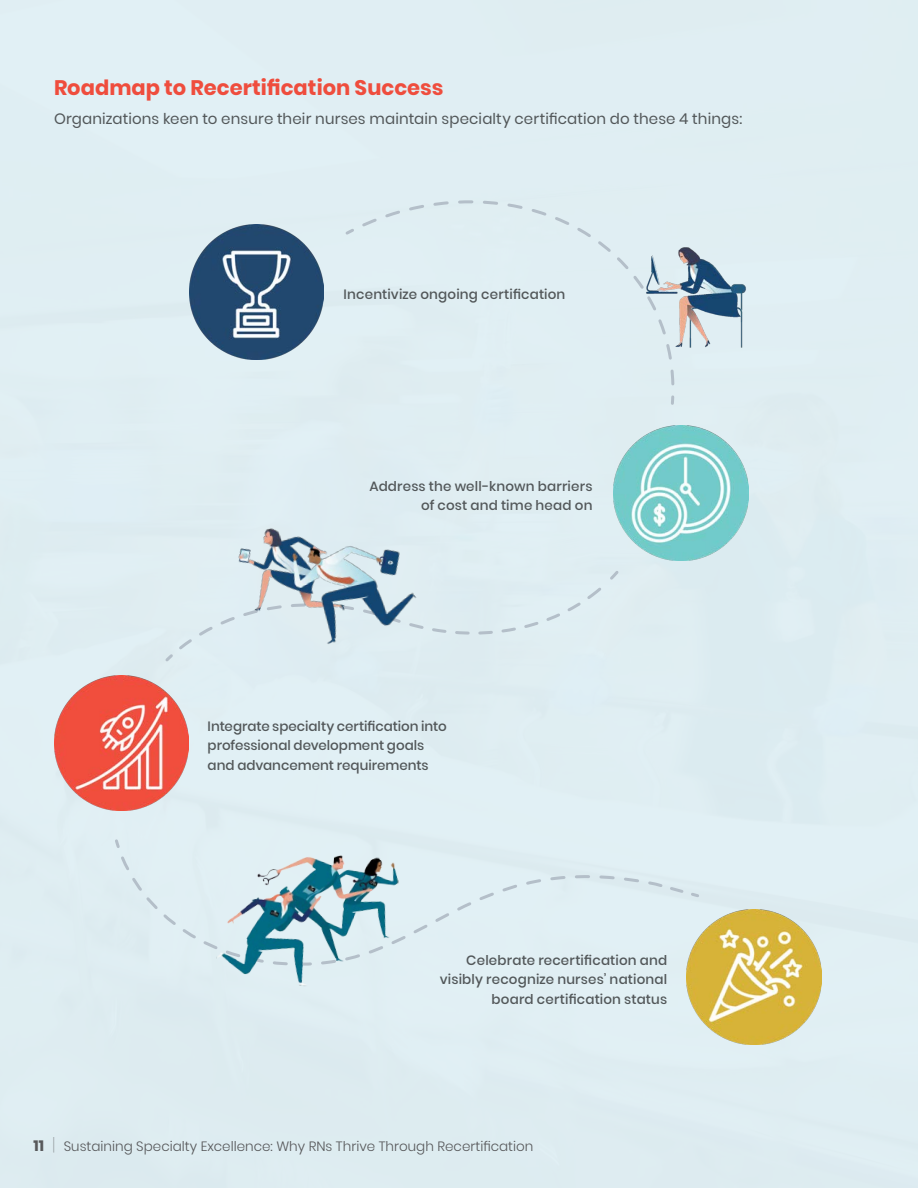
<style>
.page{position:relative;width:918px;height:1188px;background:#e1f0f5}
.page>*{position:absolute;margin:0;border:0;box-sizing:border-box;transform-origin:0 0}
.t1{font:700 21px "Poppins";color:#ef4d3d}
.t2{font:100 18px "Poppins";color:#57585a}
.t3{font:15px "Poppins";letter-spacing:.01em;color:#525759}
.t4{font:700 15px "Poppins";color:#57585a}
.t5{font:500 13.5px/19.5px "Poppins";letter-spacing:.01em;color:#525759;text-align:right}
.t6{font:300 13.5px "Poppins";color:#57585a}
</style>
<div class="page">
<img style="left:614px;top:426px;width:134px;height:135px">
<img style="left:686px;top:909px;width:135px;height:135px">
<img style="left:189px;top:225px;width:135px;height:135px">
<img style="left:54px;top:676px;width:135px;height:135px">
<svg style="left:165px;top:571px;width:454px;height:91px"></svg>
<svg style="left:362px;top:200px;width:208px;height:26px"></svg>
<svg style="left:345px;top:226px;width:330px;height:179px"></svg>
<svg style="left:115px;top:839px;width:586px;height:127px"></svg>
<img style="left:218px;top:528px;width:209px;height:134px">
<img style="left:629px;top:232px;width:117px;height:136px">
<img style="left:209px;top:839px;width:203px;height:147px">
<p class="t1" style="left:54px;top:76px;width:391px">Roadmap to Recertification Success</p>
<p class="t3" style="left:54px;top:110px;width:690px">Organizations keen to ensure their nurses maintain specialty certification do these 4 things:</p>
<p class="t5" style="left:344px;top:285px;width:223px">Incentivize ongoing certification</p>
<p class="t5" style="left:369px;top:476px;width:225px">Address the well-known barriers of cost and time head on</p>
<p class="t5" style="left:208px;top:716px;width:241px;text-align:left">Integrate specialty certification into professional development goals and advancement requirements</p>
<p class="t5" style="left:440px;top:950px;width:229px">Celebrate recertification and visibly recognize nurses’ national board certification status</p>
<p class="t4" style="left:34px;top:1137px;width:12px">11</p>
<p class="t2" style="left:52px;top:1135px;width:5px">|</p>
<p class="t6" style="left:64px;top:1138px;width:471px">Sustaining Specialty Excellence: Why RNs Thrive Through Recertification</p>
</div>
